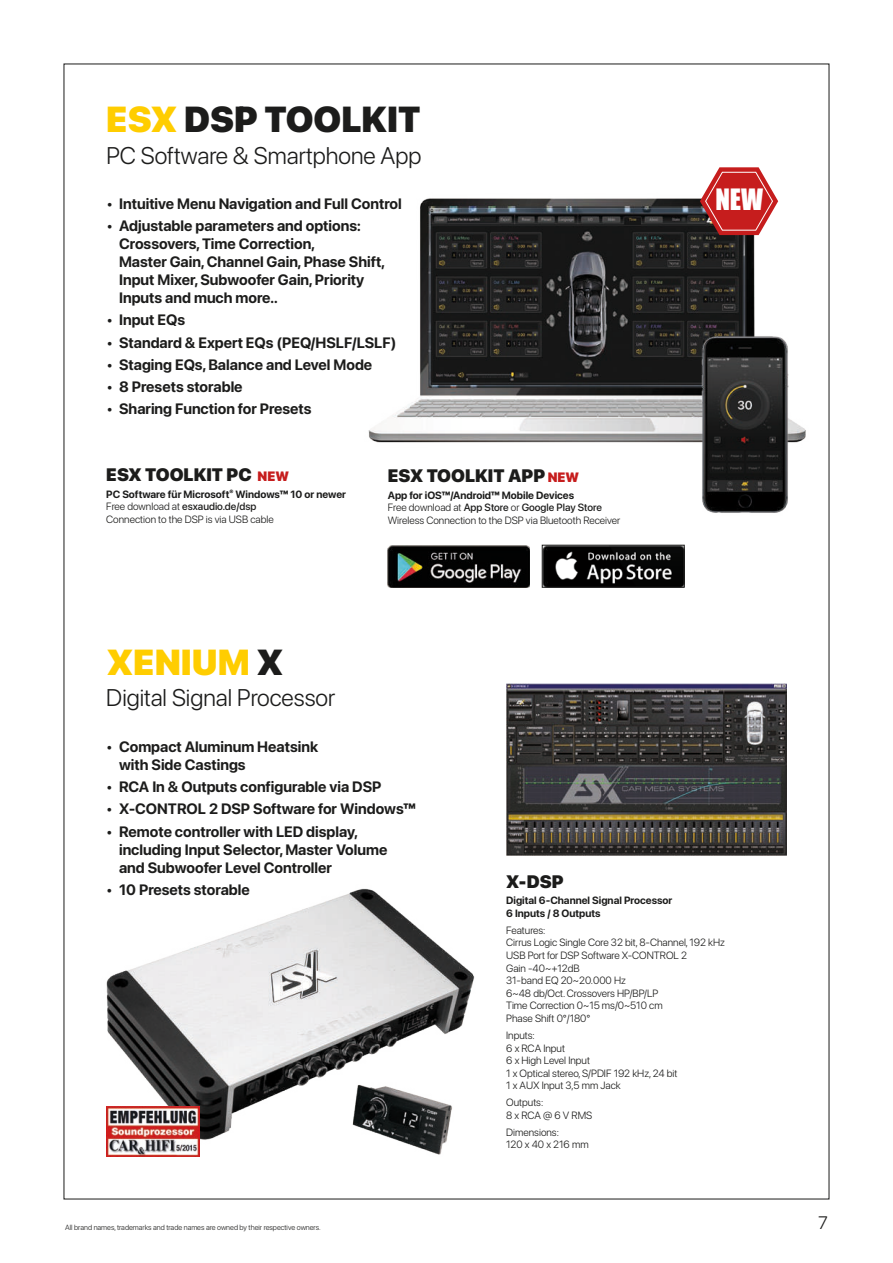
<style>
.page{position:relative;width:893px;height:1263px;background:#fff}
.page>*{position:absolute;margin:0;border:0;box-sizing:border-box;transform-origin:0 0}
.t1{font:36px "SF Pro";color:#1c1c1b}
.t2{font:36px "SF Pro";color:#ffcd00}
.t3{font:27px "Impact";color:#fff}
.t4{font:300 24px "SF Pro Display";color:#1c1c1b}
.t5{font:900 18px "SF Pro Display";color:#1c1c1b}
.t6{font:300 18px "SF Pro Display";color:#1c1c1b}
.t7{font:700 15px/18px "SF Pro Display";color:#1c1c1b}
.t8{font:300 10.5px/12.6px "SF Pro Display";color:#1c1c1b}
.t9{font:700 10.5px/12.6px "SF Pro Display";color:#1c1c1b}
.t10{font:300 7.5px "SF Pro Display";color:#1c1c1b}
.s1{color:#ffcd00}
.s2{font-size:13.5px;color:#c61d1d}
.s3{font-weight:700}
.s4{font-weight:500}
.s5{color:#1c1c1b}
</style>
<div class="page">
<img style="left:506px;top:683px;width:281px;height:173px">
<img style="left:106px;top:888px;width:369px;height:269px">
<img style="left:351px;top:1082px;width:102px;height:74px">
<img style="left:106px;top:1106px;width:93px;height:50px">
<img style="left:368px;top:198px;width:438px;height:245px">
<img style="left:697px;top:333px;width:97px;height:180px">
<svg style="left:541px;top:544px;width:144px;height:44px"></svg>
<img style="left:544px;top:547px;width:138px;height:38px">
<div style="left:542px;top:545px;width:142px;height:42px;border:1px solid #1c1c1b"></div>
<img style="left:388px;top:545px;width:142px;height:42px">
<svg style="left:700px;top:167px;width:78px;height:68px"></svg>
<h1 class="t1" style="left:106px;top:98px;width:316px"><span class="s1">ESX</span> DSP TOOLKIT</h1>
<h3 class="t4" style="left:106px;top:141px;width:317px">PC Software &amp; Smartphone App</h3>
<h3 class="t7" style="left:106px;top:195px;width:297px">• Intuitive Menu Navigation and Full Control</h3>
<h3 class="t7" style="left:119px;top:217px;width:267px;text-indent:-13px">• Adjustable parameters and options:<br>Crossovers, Time Correction,<br>Master Gain, Channel Gain, Phase Shift, Input Mixer, Subwoofer Gain, Priority Inputs and much more..</h3>
<h3 class="t7" style="left:106px;top:311px;width:80px">• Input EQs</h3>
<h3 class="t7" style="left:106px;top:333px;width:292px">• Standard &amp; Expert EQs (PEQ/HSLF/LSLF)</h3>
<h3 class="t7" style="left:106px;top:356px;width:267px">• Staging EQs, Balance and Level Mode</h3>
<h3 class="t7" style="left:106px;top:378px;width:138px">• 8 Presets storable</h3>
<h3 class="t7" style="left:106px;top:400px;width:207px">• Sharing Function for Presets</h3>
<h3 class="t5" style="left:106px;top:464px;width:184px">ESX TOOLKIT PC <span class="s2">NEW</span></h3>
<p class="t8" style="left:106px;top:488px;width:241px"><span class="s3">PC Software für Microsoft</span><sup>®</sup> <span class="s3">Windows™ 10 or newer<br></span>Free download at <span class="s4">esxaudio.de/dsp<br></span>Connection to the DSP is via USB cable</p>
<h3 class="t5" style="left:388px;top:465px;width:193px">ESX TOOLKIT APP <span class="s2">NEW</span></h3>
<p class="t8" style="left:388px;top:489px;width:234px"><span class="s3">App for iOS™/Android™ Mobile Devices<br></span>Free download at <span class="s4">App Store</span> or <span class="s4">Google Play Store<br></span>Wireless Connection to the DSP via Bluetooth Receiver</p>
<h1 class="t2" style="left:107px;top:641px;width:178px">XENIUM <span class="s5">X</span></h1>
<h3 class="t4" style="left:106px;top:684px;width:230px">Digital Signal Processor</h3>
<h2 class="t3" style="left:715px;top:179px;width:49px">NEW</h2>
<h3 class="t7" style="left:119px;top:738px;width:201px;text-indent:-13px">• Compact Aluminum Heatsink with Side Castings</h3>
<h3 class="t7" style="left:106px;top:778px;width:277px">• RCA In &amp; Outputs configurable via DSP</h3>
<h3 class="t7" style="left:106px;top:800px;width:311px">• X-CONTROL 2 DSP Software for Windows™</h3>
<h3 class="t7" style="left:119px;top:822px;width:270px;text-indent:-13px">• Remote controller with LED display, including Input Selector, Master Volume and Subwoofer Level Controller</h3>
<h3 class="t7" style="left:106px;top:881px;width:145px">• 10 Presets storable</h3>
<h3 class="t5" style="left:506px;top:871px;width:59px">X-DSP</h3>
<p class="t9" style="left:506px;top:894px;width:168px">Digital 6-Channel Signal Processor<br>6 Inputs / 8 Outputs</p>
<p class="t8" style="left:506px;top:924px;width:220px">Features:<br>Cirrus Logic Single Core 32 bit, 8-Channel, 192 kHz<br>USB Port for DSP Software X-CONTROL 2<br>Gain -40~+12dB<br>31-band EQ 20~20.000 Hz<br>6~48 db/Oct. Crossovers HP/BP/LP<br>Time Correction 0~15 ms/0~510 cm<br>Phase Shift 0°/180°</p>
<p class="t8" style="left:506px;top:1029px;width:173px">Inputs:<br>6 x RCA Input<br>6 x High Level Input<br>1 x Optical stereo, S/PDIF 192 kHz, 24 bit<br>1 x AUX Input 3,5 mm Jack</p>
<p class="t8" style="left:506px;top:1096px;width:88px">Outputs:<br>8 x RCA @ 6 V RMS</p>
<p class="t8" style="left:506px;top:1126px;width:84px">Dimensions:<br>120 x 40 x 216 mm</p>
<p class="t10" style="left:65px;top:1223px;width:257px">All brand names, trademarks and trade names are owned by their respective owners.</p>
<h3 class="t6" style="left:818px;top:1212px;width:11px">7</h3>
</div>
